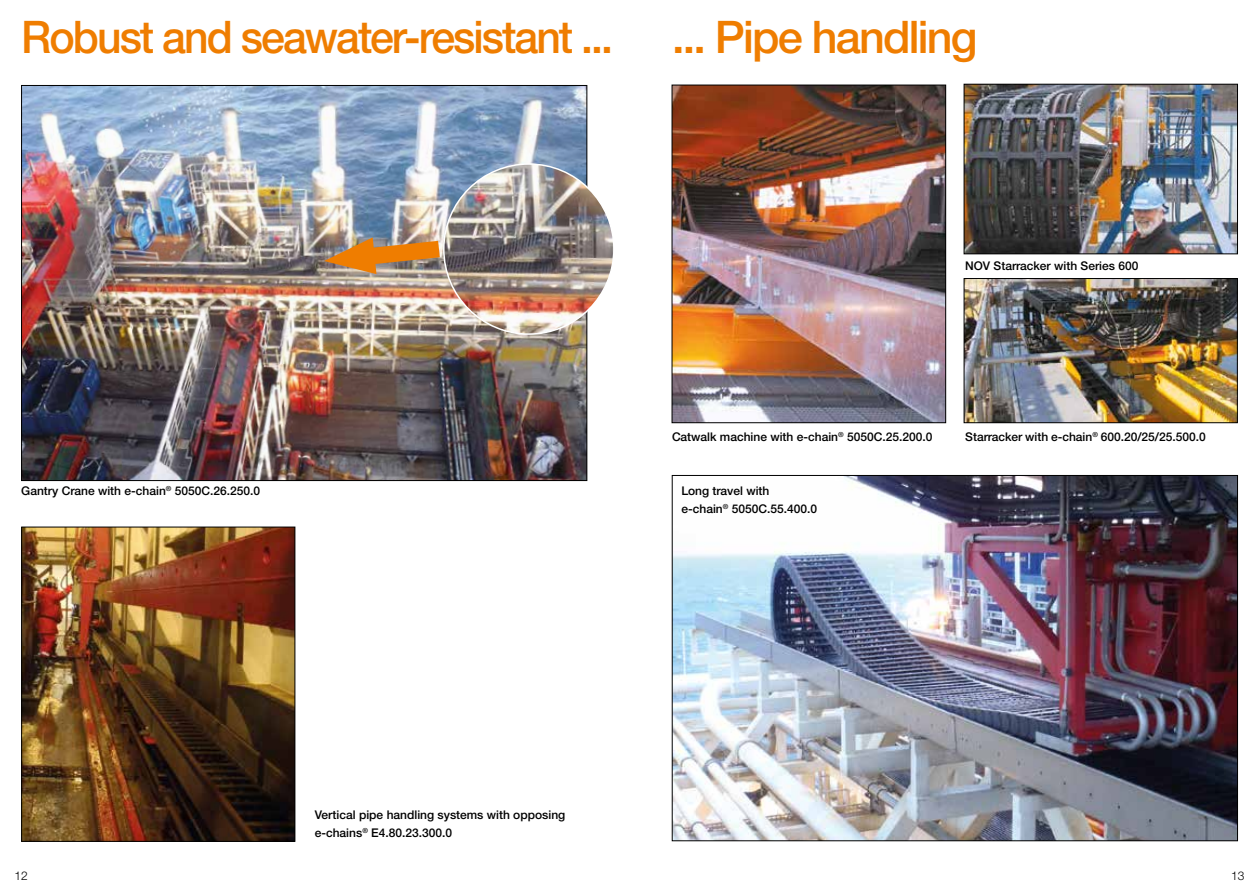
<style>
.page{position:relative;width:1259px;height:893px;background:#fff}
.page>*{position:absolute;margin:0;border:0;box-sizing:border-box;transform-origin:0 0}
.t1{font:500 45px "Helvetica Neue LTW1 G";letter-spacing:-.045em;color:#ef7d00;scale:.95 1}
.t2{font:500 45px "Helvetica Neue LTW1 G";letter-spacing:-.045em;color:#ef7d00}
.t3{font:500 12px/18px "Helvetica Neue LTW1 G";color:#000}
.t4{font:300 12px "Helvetica Neue LTW1 G";color:#000}
</style>
<div class="page">
<img style="left:674px;top:477px;width:561px;height:362px">
<img style="left:23px;top:529px;width:270px;height:310px">
<div style="left:21px;top:527px;width:274px;height:314px;border:1px solid #000"></div>
<img style="left:966px;top:86px;width:269px;height:166px">
<div style="left:964px;top:84px;width:273px;height:170px;border:1px solid #000"></div>
<img style="left:23px;top:87px;width:562px;height:392px">
<img style="left:674px;top:87px;width:270px;height:334px">
<div style="left:672px;top:85px;width:274px;height:338px;border:1px solid #000"></div>
<img style="left:966px;top:280px;width:269px;height:141px">
<div style="left:964px;top:278px;width:273px;height:145px;border:1px solid #000"></div>
<img style="left:324px;top:231px;width:124px;height:45px">
<img style="left:444px;top:164px;width:170px;height:170px;border-radius:85px">
<h1 class="t1" style="left:21px;top:10px;width:624px">Robust and seawater-resistant ...</h1>
<h1 class="t2" style="left:672px;top:10px;width:307px">... Pipe handling</h1>
<p class="t3" style="left:21px;top:482px;width:240px">Gantry Crane with e-chain<sup>®</sup> 5050C.26.250.0</p>
<p class="t3" style="left:965px;top:257px;width:175px">NOV Starracker with Series 600</p>
<p class="t3" style="left:672px;top:428px;width:262px">Catwalk machine with e-chain<sup>®</sup> 5050C.25.200.0</p>
<p class="t3" style="left:681px;top:482px;width:137px">Long travel with e-chain<sup>®</sup> 5050C.55.400.0</p>
<p class="t3" style="left:965px;top:428px;width:242px">Starracker with e-chain<sup>®</sup> 600.20/25/25.500.0</p>
<p class="t3" style="left:315px;top:806px;width:252px">Vertical pipe handling systems with opposing e-chains<sup>®</sup> E4.80.23.300.0</p>
<p class="t4" style="left:15px;top:869px;width:15px">12</p>
<p class="t4" style="left:1231px;top:869px;width:15px">13</p>
</div>
